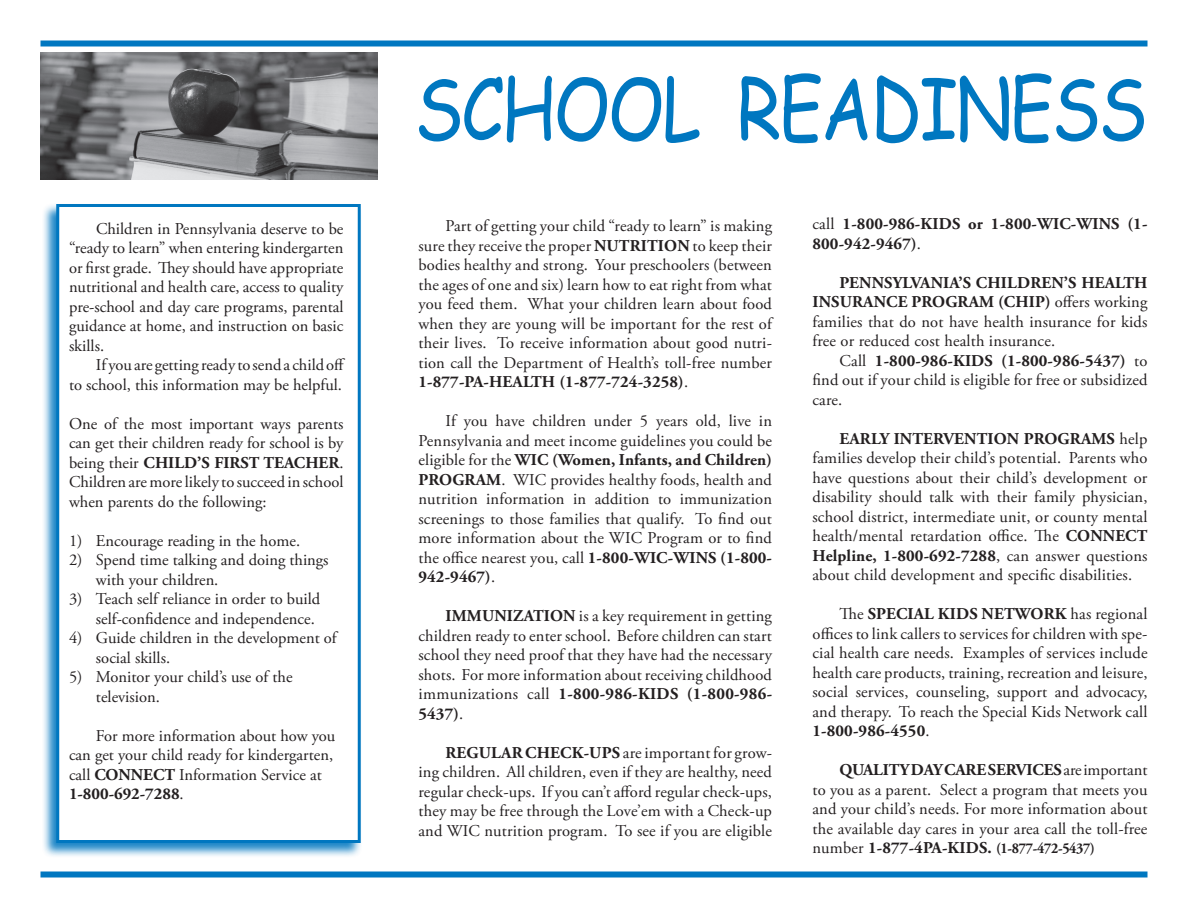
<style>
.page{position:relative;width:1188px;height:918px;background:#fff}
.page>*{position:absolute;margin:0;border:0;box-sizing:border-box;transform-origin:0 0}
.t1{font:84px "Comic Sans MS";letter-spacing:-.03em;color:#0077c0;scale:.84 1}
.t2{font:16.5px/19.5px "Adobe Garamond Pro";color:#231f20;text-align:justify}
.t3{font:700 16.5px/19.5px "Adobe Garamond Pro";letter-spacing:.01em;color:#231f20}
.t4{font:700 15px "Adobe Garamond Pro";letter-spacing:-.02em;color:#231f20;scale:.93 1}
.s1{font-weight:700}
.s2{font-weight:400}
.s3{font-weight:400;font-size:16.5px}
.s4{font-size:16.5px}
</style>
<div class="page">
<div style="left:40px;top:40px;width:1108px;height:6px;background:#0077c0"></div>
<div style="left:40px;top:872px;width:1108px;height:6px;background:#0077c0"></div>
<img style="left:41px;top:52px;width:336px;height:128px">
<div style="left:42px;top:203px;width:320px;height:655px;background:#0077c0;opacity:.89"></div>
<div style="left:56px;top:204px;width:305px;height:639px;background:#fff;border:3px solid #0077c0"></div>
<p class="t2" style="left:69px;top:219px;width:276px;text-indent:27px">Children in Pennsylvania deserve to be “ready to learn” when entering kindergarten or first grade. They should have appropriate nutritional and health care, access to quality pre-school and day care programs, parental guidance at home, and instruction on basic skills.</p>
<p class="t2" style="left:69px;top:356px;width:278px;text-align:right">If you are getting ready to send a child off<br>to school, this information may be helpful.</p>
<p class="t2" style="left:69px;top:414px;width:276px">One of the most important ways parents can get their children ready for school is by being their <span class="s1">CHILD’S FIRST TEACHER</span>.<br>Children are more likely to succeed in school when parents do the following:</p>
<p class="t2" style="left:69px;top:531px;width:233px">1) Encourage reading in the home.</p>
<p class="t2" style="left:96px;top:551px;width:234px;text-indent:-27px">2) Spend time talking and doing things with your children.</p>
<p class="t2" style="left:96px;top:590px;width:226px;text-indent:-27px">3) Teach self reliance in order to build self-confidence and independence.</p>
<p class="t2" style="left:96px;top:629px;width:242px;text-indent:-27px">4) Guide children in the development of social skills.</p>
<p class="t2" style="left:69px;top:668px;width:225px">5) Monitor your child’s use of the</p>
<p class="t2" style="left:96px;top:687px;width:65px">television.</p>
<p class="t2" style="left:69px;top:726px;width:268px;text-align:left;text-indent:27px">For more information about how you can get your child ready for kindergarten, call <span class="s1">CONNECT</span> Information Service at<br><span class="s1">1-800-692-7288</span>.</p>
<p class="t1" style="left:414px;top:47px;width:874px">SCHOOL READINESS</p>
<p class="t2" style="left:418px;top:217px;width:355px;text-indent:27px">Part of getting your child “ready to learn” is making sure they receive the proper <span class="s1">NUTRITION</span> to keep their bodies healthy and strong. Your preschoolers (between the ages of one and six) learn how to eat right from what you feed them. What your children learn about food when they are young will be important for the rest of their lives. To receive information about good nutri&shy;tion call the Department of Health’s toll-free number <span class="s1">1-877-PA-HEALTH (1-877-724-3258)</span>.</p>
<p class="t2" style="left:418px;top:412px;width:355px;text-indent:27px">If you have children under 5 years old, live in Pennsylvania and meet income guidelines you could be eligible for the <span class="s1">WIC (Women, Infants, and Children)<br>PROGRAM</span>. WIC provides healthy foods, health and nutrition information in addition to immunization screenings to those families that qualify. To find out more information about the WIC Program or to find the office nearest you, call <span class="s1">1-800-WIC-WINS (1-800- 942-9467)</span>.</p>
<p class="t2" style="left:418px;top:607px;width:355px;text-indent:27px"><span class="s1">IMMUNIZATION</span> is a key requirement in getting children ready to enter school. Before children can start school they need proof that they have had the necessary shots. For more information about receiving childhood immunizations call <span class="s1">1-800-986-KIDS (1-800-986- 5437)</span>.</p>
<p class="t2" style="left:418px;top:743px;width:355px;text-indent:27px"><span class="s1">REGULAR CHECK-UPS</span> are important for grow&shy;ing children. All children, even if they are healthy, need regular check-ups. If you can’t afford regular check-ups, they may be free through the Love’em with a Check-up and WIC nutrition program. To see if you are eligible</p>
<p class="t3" style="left:812px;top:214px;width:336px"><span class="s2">call</span> 1-800-986-KIDS or 1-800-WIC-WINS (1-<br>800-942-9467)<span class="s2">.</span></p>
<p class="t2" style="left:812px;top:273px;width:337px;text-indent:27px"><span class="s1">PENNSYLVANIA’S CHILDREN’S HEALTH INSURANCE PROGRAM (CHIP)</span> offers working families that do not have health insurance for kids free or reduced cost health insurance.</p>
<p class="t2" style="left:812px;top:351px;width:337px;text-indent:27px">Call <span class="s1">1-800-986-KIDS (1-800-986-5437)</span> to find out if your child is eligible for free or subsidized care.</p>
<p class="t2" style="left:812px;top:429px;width:337px;text-indent:27px"><span class="s1">EARLY INTERVENTION PROGRAMS</span> help families develop their child’s potential. Parents who have questions about their child’s development or disability should talk with their family physician, school district, intermediate unit, or county mental health/mental retardation office. The <span class="s1">CONNECT Helpline, 1-800-692-7288</span>, can answer questions about child development and specific disabilities.</p>
<p class="t2" style="left:812px;top:605px;width:337px;text-indent:27px">The <span class="s1">SPECIAL KIDS NETWORK</span> has regional offices to link callers to services for children with spe&shy;cial health care needs. Examples of services include health care products, training, recreation and leisure, social services, counseling, support and advocacy, and therapy. To reach the Special Kids Network call <span class="s1">1-800-986-4550</span>.</p>
<p class="t2" style="left:812px;top:761px;width:337px;text-indent:27px"><span class="s1">QUALITY DAY CARE SERVICES</span> are important to you as a parent. Select a program that meets you and your child’s needs. For more information about the available day cares in your area call the toll-free</p>
<p class="t4" style="left:812px;top:840px;width:305px"><span class="s3">number</span> <span class="s4">1-877-4PA-KIDS.</span> (1-877-472-5437)</p>
</div>
